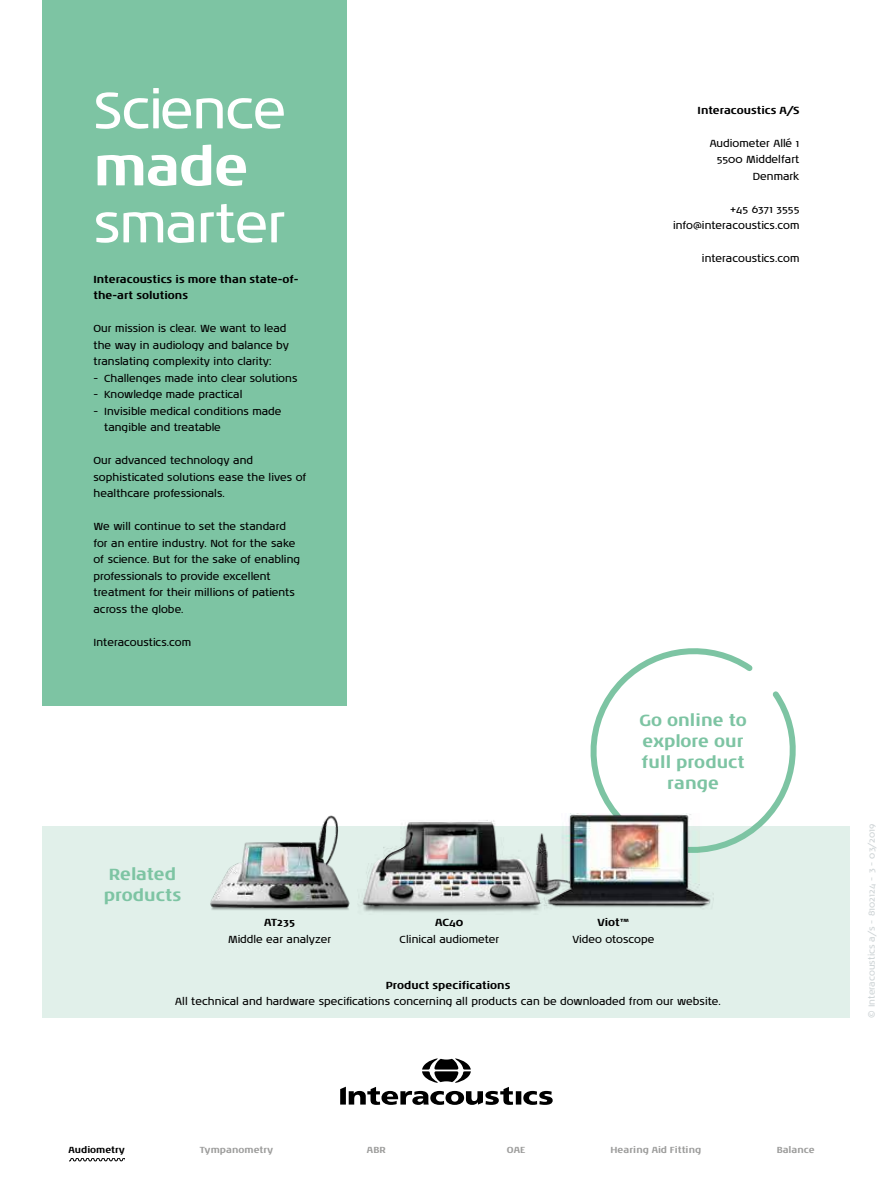
<style>
.page{position:relative;width:893px;height:1188px;background:#fff}
.page>*{position:absolute;margin:0;border:0;box-sizing:border-box;transform-origin:0 0}
.t1{font:52.5px "Noa LT Pro";letter-spacing:-.02em;color:#fff}
.t2{font:700 52.5px "Noa LT Pro";color:#fff}
.t3{font:700 16.5px/21px "Noa LT Pro";color:#7dc4a3;text-align:center}
.t4{font:10.5px/16.5px "Noa LT Pro";color:#000}
.t5{font:700 10.5px/16.5px "Noa LT Pro";color:#000}
.t6{font:700 9px "Noa LT Pro";letter-spacing:.005em;color:#9d9d9c}
.t7{font:9px "Noa LT Pro";color:#ced4d6}
.t8{font:700 9px "Noa LT Pro";color:#000}
</style>
<div class="page">
<div style="left:43px;top:827px;width:807px;height:191px;background:#e1f0ea"></div>
<svg style="left:577px;top:648px;width:229px;height:203px"></svg>
<svg style="left:340px;top:1058px;width:213px;height:47px"></svg>
<div style="left:43px;top:0;width:304px;height:706px;background:#7dc4a3"></div>
<svg style="left:69px;top:1158px;width:55px;height:3px"></svg>
<img style="left:194px;top:815px;width:146px;height:95px">
<img style="left:559px;top:814px;width:154px;height:94px">
<img style="left:559px;top:816px;width:150px;height:88px">
<img style="left:340px;top:820px;width:219px;height:92px">
<img style="left:363px;top:822px;width:177px;height:83px">
<h1 class="t1" style="left:94px;top:74px;width:194px">Science</h1>
<h1 class="t2" style="left:94px;top:127px;width:156px">made</h1>
<h1 class="t1" style="left:94px;top:188px;width:194px">smarter</h1>
<p class="t5" style="left:94px;top:270px;width:207px">Interacoustics is more than state-of&shy;the-art solutions</p>
<p class="t4" style="left:94px;top:320px;width:197px">Our mission is clear. We want to lead the way in audiology and balance by translating complexity into clarity:</p>
<p class="t4" style="left:94px;top:370px;width:205px">- Challenges made into clear solutions</p>
<p class="t4" style="left:94px;top:386px;width:150px">- Knowledge made practical</p>
<p class="t4" style="left:104px;top:403px;width:179px;text-indent:-11px">- Invisible medical conditions made tangible and treatable</p>
<p class="t4" style="left:94px;top:452px;width:214px">Our advanced technology and sophisticated solutions ease the lives of healthcare professionals.</p>
<p class="t4" style="left:94px;top:518px;width:208px">We will continue to set the standard for an entire industry. Not for the sake of science. But for the sake of enabling professionals to provide excellent treatment for their millions of patients across the globe.</p>
<p class="t4" style="left:94px;top:634px;width:99px">Interacoustics.com</p>
<h2 class="t3" style="left:104px;top:863px;width:79px">Related products</h2>
<p class="t5" style="left:264px;top:914px;width:32px">AT235</p>
<p class="t4" style="left:228px;top:930px;width:104px">Middle ear analyzer</p>
<p class="t5" style="left:435px;top:914px;width:30px">AC40</p>
<p class="t4" style="left:400px;top:930px;width:101px">Clinical audiometer</p>
<p class="t5" style="left:698px;top:101px;width:103px">Interacoustics A/S</p>
<p class="t4" style="left:710px;top:134px;width:91px;text-align:right">Audiometer Allé 1<br>5500 Middelfart<br>Denmark</p>
<p class="t4" style="left:673px;top:200px;width:128px;text-align:right">+45 6371 3555 info@interacoustics.com</p>
<p class="t4" style="left:702px;top:250px;width:99px">interacoustics.com</p>
<h2 class="t3" style="left:639px;top:708px;width:109px">Go online to explore our full product range</h2>
<p class="t5" style="left:598px;top:914px;width:33px">Viot™</p>
<p class="t4" style="left:572px;top:930px;width:84px">Video otoscope</p>
<p class="t5" style="left:386px;top:976px;width:126px">Product specifications</p>
<p class="t4" style="left:175px;top:993px;width:547px">All technical and hardware specifications concerning all products can be downloaded from our website.</p>
<p class="t8" style="left:69px;top:1142px;width:58px">Audiometry</p>
<p class="t6" style="left:200px;top:1142px;width:75px">Tympanometry</p>
<p class="t6" style="left:367px;top:1142px;width:20px">ABR</p>
<p class="t6" style="left:507px;top:1142px;width:20px">OAE</p>
<p class="t6" style="left:610px;top:1142px;width:92px">Hearing Aid Fitting</p>
<p class="t6" style="left:777px;top:1142px;width:40px">Balance</p>
<p class="t7" style="left:865px;top:1018px;width:196px;rotate:-90deg">© Interacoustics a/s - 8102124 - 3 - 03/2019</p>
</div>
